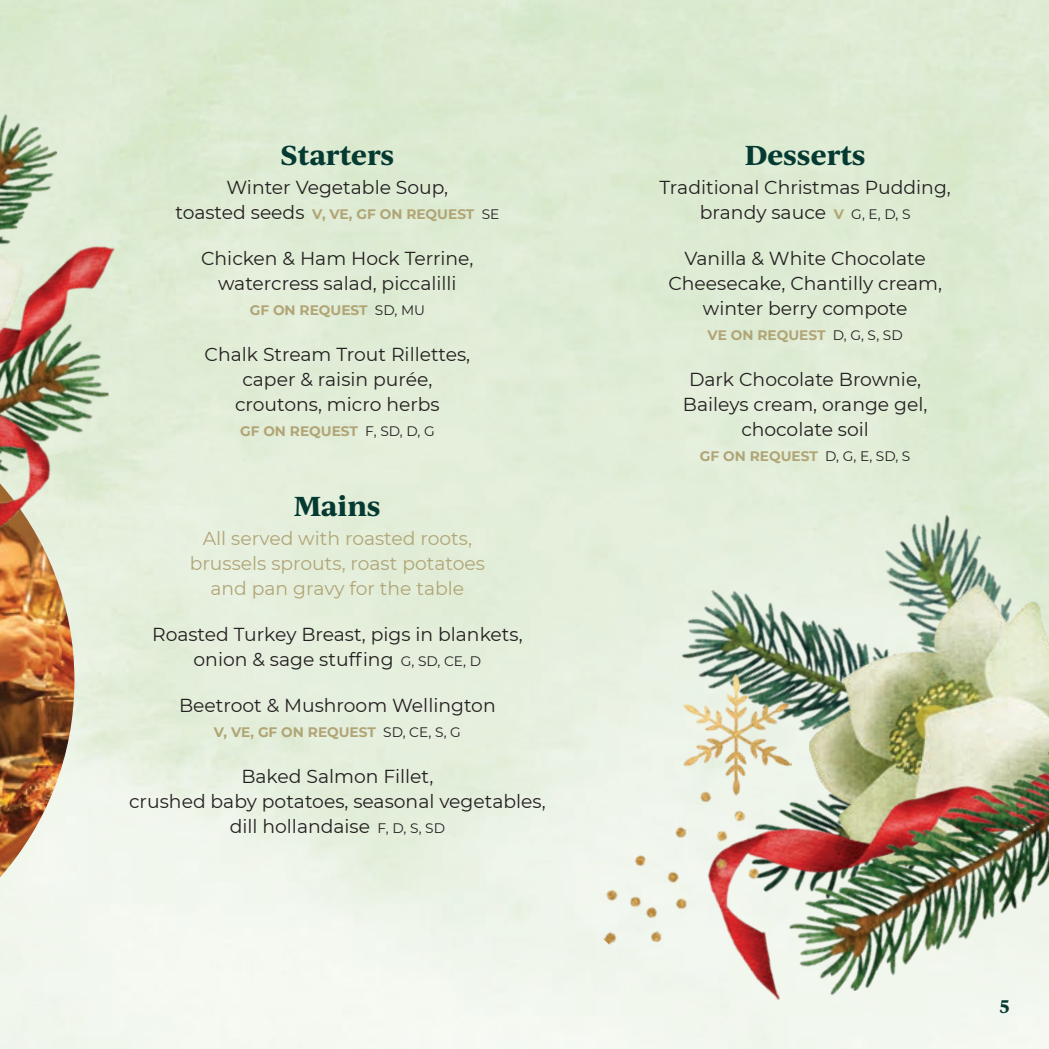
<style>
.page{position:relative;width:1049px;height:1049px;background:#fff}
.page>*{position:absolute;margin:0;border:0;box-sizing:border-box;transform-origin:0 0}
.Body_Subs{font:700 26.25px "Ivy Journal";color:#053a32}
.Body___Menu{font:18.75px/25px "Montserrat";color:#231f20;text-align:center}
.Body___Menu-2{font:18.75px/25px "Montserrat";color:#b1a576;text-align:center}
.Body_Subs-2{font:700 17.5px "Ivy Journal";color:#053a32}
.Body___Menu-3{font:700 13.75px "Montserrat";color:#b1a576}
.s1{font-weight:400;font-size:18.75px;color:#231f20}
.s2{font-weight:400;color:#231f20}
.s3{font-size:13.75px}
.s4{font-weight:700;font-size:13.75px;color:#b1a576}
</style>
<div class="page">
<img style="left:27px;top:381px;width:92px;height:107px">
<img style="left:592px;top:433px;width:457px;height:616px">
<img style="left:0;top:101px;width:143px;height:277px">
<img style="left:0;top:551px;width:74px;height:326px">
<img style="left:809px;top:583px;width:240px;height:92px">
<div style="left:690px;top:998px;width:359px;height:18px;background:#f2f7ee"></div>
<img style="left:752px;top:675px;width:297px;height:326px">
<img style="left:682px;top:673px;width:109px;height:97px">
<img style="left:569px;top:770px;width:226px;height:228px">
<img style="left:0;top:395px;width:75px;height:156px">
<img style="left:0;top:165px;width:27px;height:295px">
<p class="Body_Subs" style="left:281px;top:136px;width:114px">Starters</p>
<p class="Body___Menu" style="left:226px;top:174px;width:223px">Winter Vegetable Soup,</p>
<p class="Body___Menu-3" style="left:175px;top:204px;width:325px"><span class="s1">toasted seeds</span> V, VE, GF ON REQUEST <span class="s2">SE</span></p>
<p class="Body___Menu" style="left:201px;top:245px;width:274px">Chicken &amp; Ham Hock Terrine, watercress salad, piccalilli</p>
<p class="Body___Menu-3" style="left:250px;top:300px;width:177px">GF ON REQUEST <span class="s2">SD, MU</span></p>
<p class="Body___Menu" style="left:205px;top:342px;width:267px">Chalk Stream Trout Rillettes, caper &amp; raisin purée, croutons, micro herbs</p>
<p class="Body___Menu-3" style="left:240px;top:422px;width:196px">GF ON REQUEST <span class="s2">F, SD, D, G</span></p>
<p class="Body_Subs" style="left:294px;top:486px;width:88px">Mains</p>
<p class="Body___Menu-2" style="left:190px;top:525px;width:297px">All served with roasted roots, brussels sprouts, roast potatoes and pan gravy for the table</p>
<p class="Body___Menu" style="left:152px;top:621px;width:372px">Roasted Turkey Breast, pigs in blankets, onion &amp; sage stuffing <span class="s3">G, SD, CE, D</span></p>
<p class="Body___Menu" style="left:179px;top:692px;width:318px">Beetroot &amp; Mushroom Wellington</p>
<p class="Body___Menu-3" style="left:214px;top:722px;width:249px">V, VE, GF ON REQUEST <span class="s2">SD, CE, S, G</span></p>
<p class="Body___Menu" style="left:129px;top:763px;width:418px">Baked Salmon Fillet,<br>crushed baby potatoes, seasonal vegetables, dill hollandaise <span class="s3">F, D, S, SD</span></p>
<p class="Body_Subs" style="left:745px;top:136px;width:122px">Desserts</p>
<p class="Body___Menu" style="left:659px;top:174px;width:293px">Traditional Christmas Pudding, brandy sauce <span class="s4">V</span> <span class="s3">G, E, D, S</span></p>
<p class="Body___Menu" style="left:668px;top:245px;width:275px">Vanilla &amp; White Chocolate<br>Cheesecake, Chantilly cream, winter berry compote</p>
<p class="Body___Menu-3" style="left:708px;top:325px;width:197px">VE ON REQUEST <span class="s2">D, G, S, SD</span></p>
<p class="Body___Menu" style="left:683px;top:367px;width:246px">Dark Chocolate Brownie,<br>Baileys cream, orange gel, chocolate soil</p>
<p class="Body___Menu-3" style="left:700px;top:447px;width:212px">GF ON REQUEST <span class="s2">D, G, E, SD, S</span></p>
<p class="Body_Subs-2" style="left:999px;top:993px;width:12px">5</p>
</div>
